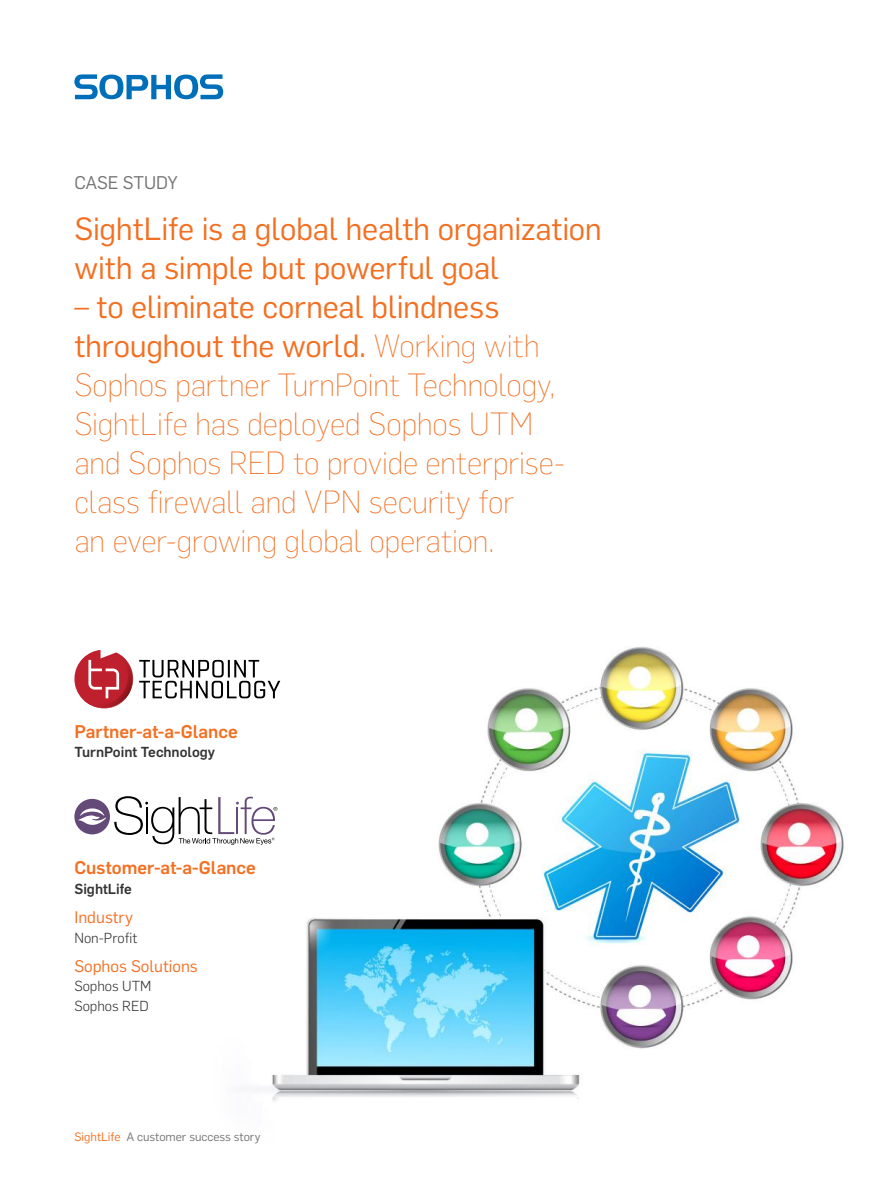
<style>
.page{position:relative;width:893px;height:1191px;background:#fff}
.page>*{position:absolute;margin:0;border:0;box-sizing:border-box;transform-origin:0 0}
.t1{font:200 31.5px/39px "Flama";letter-spacing:-.01em;color:#f36f21}
.t2{font:31.5px/39px "Flama";letter-spacing:-.01em;color:#f36f21}
.t3{font:500 18px "Flama";letter-spacing:-.005em;color:#f36f21}
.t4{font:18px "Flama";letter-spacing:-.01em;color:#737473}
.t5{font:16.5px "Flama";color:#f36f21}
.t6{font:500 14.25px "Flama";color:#343333}
.t7{font:300 14.25px/19.5px "Flama";color:#343333}
.t8{font:12px "Flama";color:#737473}
.s1{font-weight:400}
.s2{color:#f36f21}
</style>
<div class="page">
<img style="left:270px;top:646px;width:574px;height:456px">
<svg style="left:74px;top:74px;width:149px;height:25px"></svg>
<svg style="left:74px;top:650px;width:206px;height:58px"></svg>
<svg style="left:74px;top:796px;width:203px;height:49px"></svg>
<p class="t4" style="left:74px;top:170px;width:105px">CASE STUDY</p>
<p class="t2" style="left:74px;top:208px;width:529px">SightLife is a global health organization with a simple but powerful goal</p>
<p class="t1" style="left:74px;top:286px;width:492px"><span class="s1">– to eliminate corneal blindness throughout the world.</span> Working with Sophos partner TurnPoint Technology, SightLife has deployed Sophos UTM and Sophos RED to provide enterprise&shy;class firewall and VPN security for<br>an ever-growing global operation.</p>
<p class="t3" style="left:74px;top:718px;width:165px">Partner-at-a-Glance</p>
<p class="t6" style="left:74px;top:742px;width:142px">TurnPoint Technology</p>
<p class="t3" style="left:74px;top:855px;width:183px">Customer-at-a-Glance</p>
<p class="t6" style="left:74px;top:878px;width:59px">SightLife</p>
<p class="t5" style="left:74px;top:905px;width:60px">Industry</p>
<p class="t7" style="left:74px;top:927px;width:64px">Non-Profit</p>
<p class="t5" style="left:74px;top:954px;width:125px">Sophos Solutions</p>
<p class="t7" style="left:74px;top:975px;width:79px">Sophos UTM<br>Sophos RED</p>
<p class="t8" style="left:74px;top:1128px;width:188px"><span class="s2">SightLife</span> A customer success story</p>
</div>
